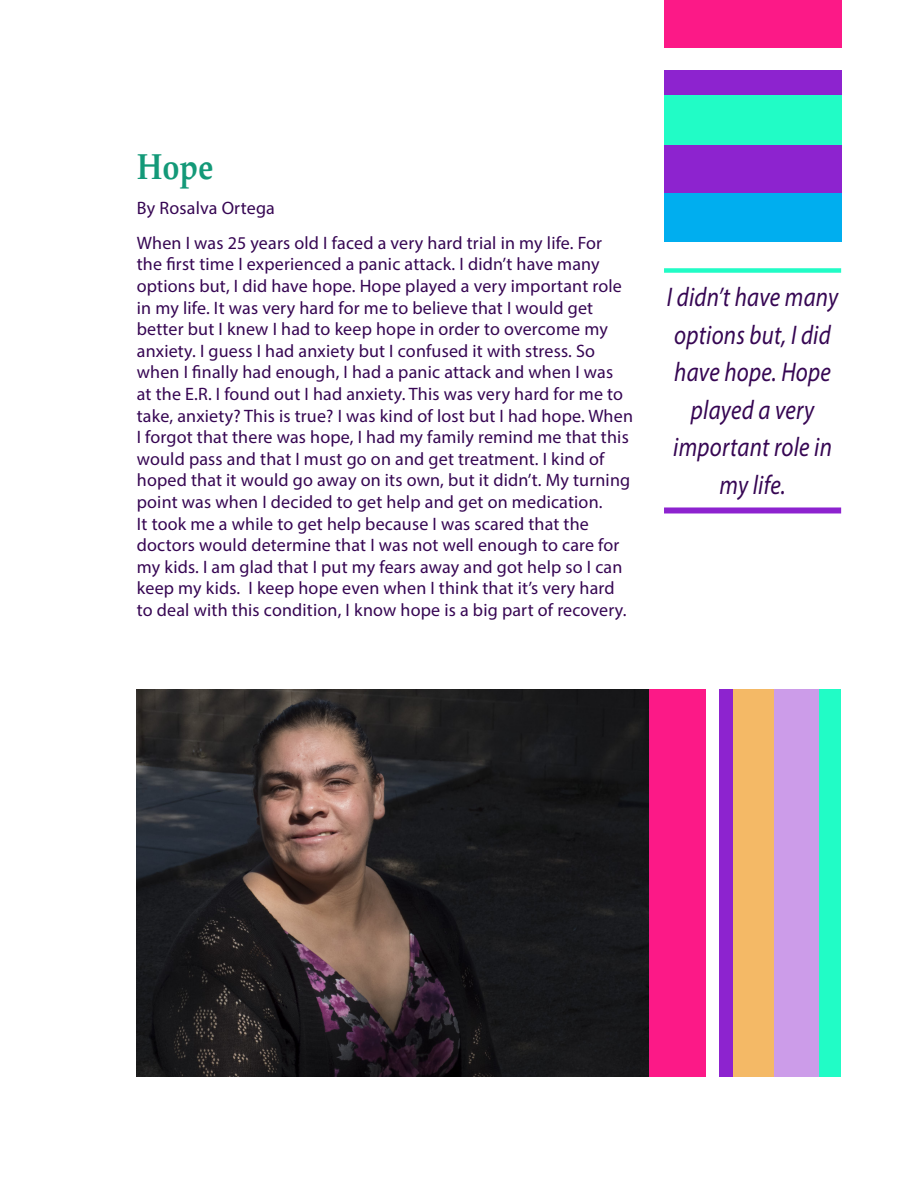
<style>
.page{position:relative;width:918px;height:1188px;background:#fff}
.page>*{position:absolute;margin:0;border:0;box-sizing:border-box;transform-origin:0 0}
.Headline{font:700 36px "Palatino";color:#139978;scale:.85 1}
.Pull_Quotes{font:italic 27px/37.5px "Myriad Pro";letter-spacing:.01em;color:#360653;text-align:center;scale:.85 1}
.Body_Text{font:18px/21.6px "Myriad Pro";letter-spacing:.01em;color:#360653}
</style>
<div class="page">
<div style="left:664px;top:193px;width:177px;height:49px;background:#00aeef"></div>
<div style="left:664px;top:70px;width:177px;height:123px;background:#8d23cf"></div>
<div style="left:664px;top:0;width:177px;height:48px;background:#fc1987"></div>
<div style="left:664px;top:95px;width:177px;height:49px;background:#21fcc6"></div>
<img style="left:137px;top:689px;width:512px;height:387px">
<div style="left:719px;top:689px;width:54px;height:387px;background:#8d23cf"></div>
<div style="left:819px;top:689px;width:22px;height:387px;background:#21fcc6"></div>
<div style="left:740px;top:689px;width:79px;height:387px;background:#cc9ce9"></div>
<div style="left:733px;top:689px;width:40px;height:387px;background:#f4b966"></div>
<div style="left:649px;top:689px;width:57px;height:387px;background:#fc1987"></div>
<div style="left:664px;top:268px;width:177px;height:5px;background:#21fcc6"></div>
<div style="left:664px;top:507px;width:177px;height:6px;background:#8d23cf"></div>
<p class="Headline" style="left:137px;top:136px;width:91px">Hope</p>
<p class="Body_Text" style="left:137px;top:197px;width:140px">By Rosalva Ortega</p>
<p class="Body_Text" style="left:137px;top:232px;width:498px">When I was 25 years old I faced a very hard trial in my life. For<br>the first time I experienced a panic attack. I didn’t have many options but, I did have hope. Hope played a very important role in my life. It was very hard for me to believe that I would get better but I knew I had to keep hope in order to overcome my anxiety. I guess I had anxiety but I confused it with stress. So when I finally had enough, I had a panic attack and when I was<br>at the E.R. I found out I had anxiety. This was very hard for me to take, anxiety? This is true? I was kind of lost but I had hope. When I forgot that there was hope, I had my family remind me that this would pass and that I must go on and get treatment. I kind of hoped that it would go away on its own, but it didn’t. My turning point was when I decided to get help and get on medication.<br>It took me a while to get help because I was scared that the doctors would determine that I was not well enough to care for my kids. I am glad that I put my fears away and got help so I can keep my kids. I keep hope even when I think that it’s very hard to deal with this condition, I know hope is a big part of recovery.</p>
<p class="Pull_Quotes" style="left:667px;top:278px;width:203px">I didn’t have many options but, I did have hope. Hope played a very important role in my life.</p>
</div>
